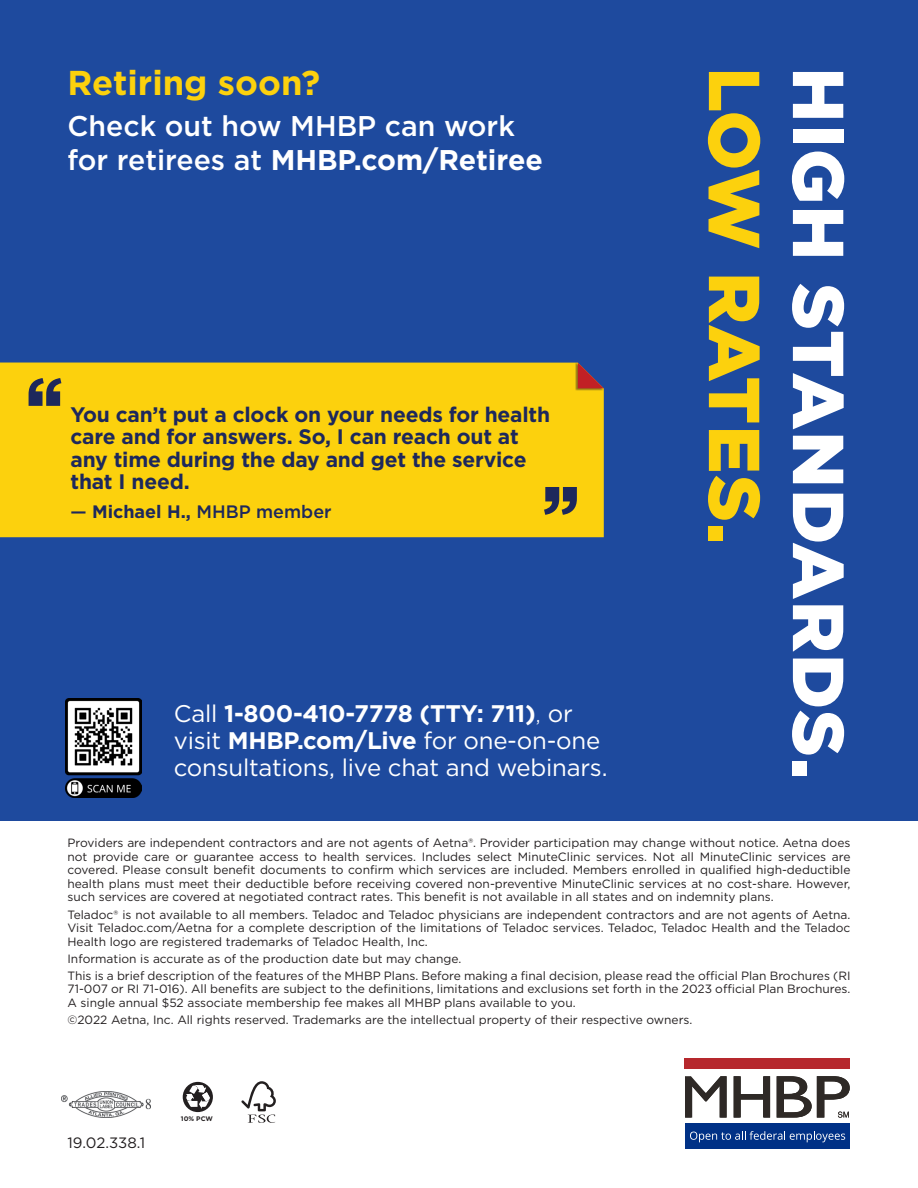
<style>
.page{position:relative;width:918px;height:1188px;background:#fff}
.page>*{position:absolute;margin:0;border:0;box-sizing:border-box;transform-origin:0 0}
.t1{font:900 90px "Gotham Condensed";color:#1d285c}
.t2{font:900 72px "Gotham";letter-spacing:.02em;color:#fff}
.t3{font:900 72px "Gotham";letter-spacing:-.005em;color:#fcd10d}
.t4{font:700 34.5px "Gotham";color:#fcd10d}
.t5{font:500 28.5px/34.2px "Gotham";color:#fff}
.t6{font:24px/27px "Gotham";letter-spacing:-.01em;color:#fff}
.t7{font:700 21px/22.5px "Gotham";letter-spacing:-.01em;color:#1d285c}
.t8{font:500 18px "Gotham";color:#1d285c}
.t9{font:15px "Gotham";color:#231f20}
.t10{font:12px/13.5px "Gotham";color:#231f20;text-align:justify}
.t11{font:700 6.6px "Gotham";color:#231f20}
.s1{font-weight:700}
.s2{font-weight:300}
</style>
<div class="page">
<div style="left:0;top:0;width:918px;height:821px;background:#1e4a9e"></div>
<div style="left:685px;top:1058px;width:165px;height:11px;background:#b6282d"></div>
<div style="left:0;top:363px;width:604px;height:174px;background:#fcd10d"></div>
<div style="left:575px;top:362px;width:29px;height:29px;background:#231f20;opacity:.5"></div>
<svg style="left:578px;top:363px;width:26px;height:25px"></svg>
<img style="left:66px;top:699px;width:76px;height:99px">
<img style="left:62px;top:1091px;width:89px;height:27px">
<div style="left:183px;top:1082px;width:30px;height:30px;background:#231f20;border-radius:50%"></div>
<svg style="left:186px;top:1085px;width:24px;height:24px"></svg>
<svg style="left:241px;top:1081px;width:35px;height:42px"></svg>
<div style="left:685px;top:1123px;width:165px;height:26px;background:#003186"></div>
<svg style="left:685px;top:1076px;width:42px;height:42px"></svg>
<svg style="left:734px;top:1076px;width:36px;height:42px"></svg>
<svg style="left:777px;top:1076px;width:73px;height:42px"></svg>
<svg style="left:690px;top:1131px;width:155px;height:11px"></svg>
<h3 class="t4" style="left:68px;top:60px;width:254px">Retiring soon?</h3>
<p class="t5" style="left:68px;top:109px;width:477px">Check out how MHBP can work for retirees at <span class="s1">MHBP.com/Retiree</span></p>
<p class="t1" style="left:26px;top:356px;width:38px">“</p>
<p class="t7" style="left:71px;top:403px;width:481px">You can’t put a clock on your needs for health care and for answers. So, I can reach out at any time during the day and get the service that I need.</p>
<p class="t8" style="left:71px;top:500px;width:263px">— <span class="s1">Michael H.,</span> MHBP member</p>
<p class="t1" style="left:579px;top:536px;width:38px;rotate:-180deg">“</p>
<p class="t6" style="left:174px;top:699px;width:435px">Call <span class="s1">1-800-410-7778 (TTY: 711)</span><span class="s2">,</span> or visit <span class="s1">MHBP.com/Live</span> for one-on-one consultations, live chat and webinars.</p>
<h2 class="t3" style="left:784px;top:68px;width:478px;rotate:90deg">LOW RATES.</h2>
<h2 class="t2" style="left:868px;top:68px;width:713px;rotate:90deg">HIGH STANDARDS.</h2>
<p class="t10" style="left:68px;top:836px;width:784px">Providers are independent contractors and are not agents of Aetna®. Provider participation may change without notice. Aetna does not provide care or guarantee access to health services. Includes select MinuteClinic services. Not all MinuteClinic services are covered. Please consult beneft documents to confrm which services are included. Members enrolled in qualifed high-deductible health plans must meet their deductible before receiving covered non-preventive MinuteClinic services at no cost-share. However, such services are covered at negotiated contract rates. This beneft is not available in all states and on indemnity plans.</p>
<p class="t10" style="left:68px;top:907px;width:785px">Teladoc® is not available to all members. Teladoc and Teladoc physicians are independent contractors and are not agents of Aetna.<br>Visit Teladoc.com/Aetna for a complete description of the limitations of Teladoc services. Teladoc, Teladoc Health and the Teladoc Health logo are registered trademarks of Teladoc Health, Inc.</p>
<p class="t10" style="left:68px;top:951px;width:395px">Information is accurate as of the production date but may change.</p>
<p class="t10" style="left:68px;top:968px;width:785px">This is a brief description of the features of the MHBP Plans. Before making a fnal decision, please read the ofcial Plan Brochures (RI<br>71-007 or RI 71-016). All benefts are subject to the defnitions, limitations and exclusions set forth in the 2023 ofcial Plan Brochures.</p>
<p class="t10" style="left:68px;top:995px;width:510px">A single annual $52 associate membership fee makes all MHBP plans available to you.</p>
<p class="t10" style="left:68px;top:1012px;width:626px">©2022 Aetna, Inc. All rights reserved. Trademarks are the intellectual property of their respective owners.</p>
<p class="t9" style="left:68px;top:1133px;width:79px">19.02.338.1</p>
<p class="t11" style="left:181px;top:1115px;width:33px">10% PCW</p>
</div>
